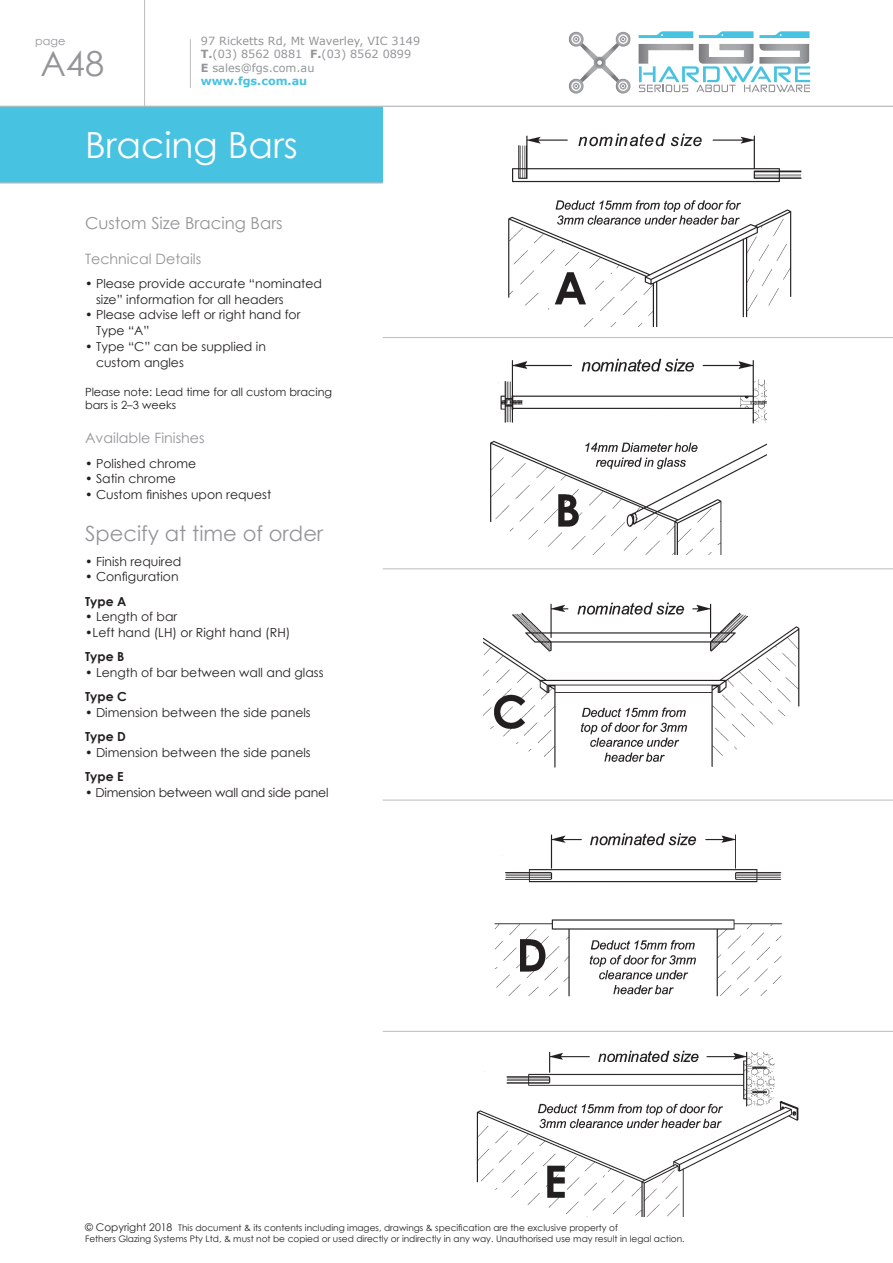
<style>
.page{position:relative;width:893px;height:1263px;background:#fff}
.page>*{position:absolute;margin:0;border:0;box-sizing:border-box;transform-origin:0 0}
.t1{font:36px "Century Gothic";color:#fff}
.t2{font:34.5px "Century Gothic";color:#939598}
.t3{font:21px "Century Gothic";color:#939598}
.t4{font:16.5px "Century Gothic";color:#939598}
.t5{font:14.25px "Century Gothic";color:#939598}
.t6{font:12.45px/15.8px "Century Gothic";color:#231f20}
.t7{font:12.45px "Century Gothic";letter-spacing:-.02em;color:#231f20}
.t8{font:700 12.45px "Century Gothic";color:#231f20}
.t9{font:11.25px/13.5px "Verdana";color:#939598}
.t10{font:11.25px/12.8px "Century Gothic";color:#231f20}
.t11{font:700 11.25px "Verdana";color:#47c2e1}
.t12{font:11.25px "Century Gothic";color:#939598}
.t13{font:9px/10.8px "Century Gothic";color:#231f20}
.s1{font-weight:700}
.s2{font-size:10.5px}
</style>
<div class="page">
<hr style="left:144px;top:0;width:1px;height:106px;background:#bcbdc0">
<hr style="left:190px;top:39px;width:1px;height:49px;background:#bcbdc0">
<svg style="left:639px;top:66px;width:171px;height:26px"></svg>
<img style="left:699px;top:44px;width:54px;height:20px">
<img style="left:759px;top:44px;width:50px;height:20px">
<img style="left:639px;top:44px;width:54px;height:20px">
<svg style="left:639px;top:31px;width:54px;height:7px"></svg>
<svg style="left:759px;top:31px;width:51px;height:7px"></svg>
<svg style="left:699px;top:31px;width:54px;height:7px"></svg>
<img style="left:569px;top:32px;width:15px;height:15px">
<img style="left:616px;top:32px;width:15px;height:15px">
<img style="left:580px;top:43px;width:39px;height:39px">
<img style="left:616px;top:79px;width:14px;height:15px">
<img style="left:569px;top:79px;width:15px;height:15px">
<div style="left:0;top:106px;width:383px;height:77px;background:#47c2e1"></div>
<hr style="left:0;top:106px;width:893px;height:1px;background:#bcbdc0">
<hr style="left:0;top:182px;width:383px;height:1px;background:#bcbdc0">
<img style="left:508px;top:133px;width:294px;height:193px">
<img style="left:490px;top:358px;width:277px;height:197px">
<img style="left:494px;top:833px;width:288px;height:164px">
<img style="left:483px;top:602px;width:317px;height:166px">
<img style="left:476px;top:1050px;width:323px;height:166px">
<hr style="left:383px;top:337px;width:510px;height:1px;background:#bcbdc0">
<hr style="left:383px;top:568px;width:510px;height:1px;background:#bcbdc0">
<hr style="left:383px;top:800px;width:510px;height:1px;background:#bcbdc0">
<hr style="left:383px;top:1031px;width:510px;height:1px;background:#bcbdc0">
<p class="t12" style="left:35px;top:33px;width:32px">page</p>
<h2 class="t2" style="left:40px;top:40px;width:65px">A48</h2>
<p class="t9" style="left:201px;top:34px;width:221px">97 Ricketts Rd, Mt Waverley, VIC 3149<br><span class="s1">T.</span>(03) 8562 0881 <span class="s1">F.</span>(03) 8562 0899<br><span class="s1">E</span> sales@fgs.com.au</p>
<p class="t11" style="left:201px;top:73px;width:108px">www.fgs.com.au</p>
<h1 class="t1" style="left:85px;top:120px;width:214px">Bracing Bars</h1>
<h3 class="t4" style="left:85px;top:212px;width:199px">Custom Size Bracing Bars</h3>
<p class="t5" style="left:85px;top:248px;width:118px">Technical Details</p>
<p class="t6" style="left:96px;top:275px;width:227px;text-indent:-11px">• Please provide accurate “nominated size” information for all headers</p>
<p class="t6" style="left:96px;top:307px;width:206px;text-indent:-11px">• Please advise left or right hand for<br>Type “A”</p>
<p class="t6" style="left:96px;top:338px;width:172px;text-indent:-11px">• Type “C” can be supplied in custom angles</p>
<p class="t10" style="left:85px;top:386px;width:249px">Please note: Lead time for all custom bracing bars is 2–3 weeks</p>
<p class="t5" style="left:85px;top:428px;width:121px">Available Finishes</p>
<p class="t6" style="left:85px;top:455px;width:113px">• Polished chrome</p>
<p class="t6" style="left:85px;top:471px;width:92px">• Satin chrome</p>
<p class="t6" style="left:85px;top:486px;width:188px">• Custom finishes upon request</p>
<h3 class="t3" style="left:85px;top:519px;width:240px">Specify at time of order</h3>
<p class="t6" style="left:85px;top:553px;width:98px">• Finish required</p>
<p class="t6" style="left:85px;top:569px;width:95px">• Configuration</p>
<p class="t8" style="left:85px;top:592px;width:43px">Type A</p>
<p class="t6" style="left:85px;top:609px;width:94px">• Length of bar</p>
<p class="t6" style="left:85px;top:624px;width:207px">•Left hand (LH) or Right hand (RH)</p>
<p class="t8" style="left:85px;top:647px;width:41px">Type B</p>
<p class="t6" style="left:85px;top:664px;width:240px">• Length of bar between wall and glass</p>
<p class="t8" style="left:85px;top:687px;width:43px">Type C</p>
<p class="t6" style="left:85px;top:704px;width:227px">• Dimension between the side panels</p>
<p class="t8" style="left:85px;top:727px;width:42px">Type D</p>
<p class="t6" style="left:85px;top:744px;width:227px">• Dimension between the side panels</p>
<p class="t8" style="left:85px;top:767px;width:40px">Type E</p>
<p class="t7" style="left:85px;top:784px;width:245px">• Dimension between wall and side panel</p>
<p class="t13" style="left:85px;top:1222px;width:601px"><span class="s2">© Copyright 2018</span> This document &amp; its contents including images, drawings &amp; specification are the exclusive property of<br>Fethers Glazing Systems Pty Ltd, &amp; must not be copied or used directly or indirectly in any way. Unauthorised use may result in legal action.</p>
</div>
